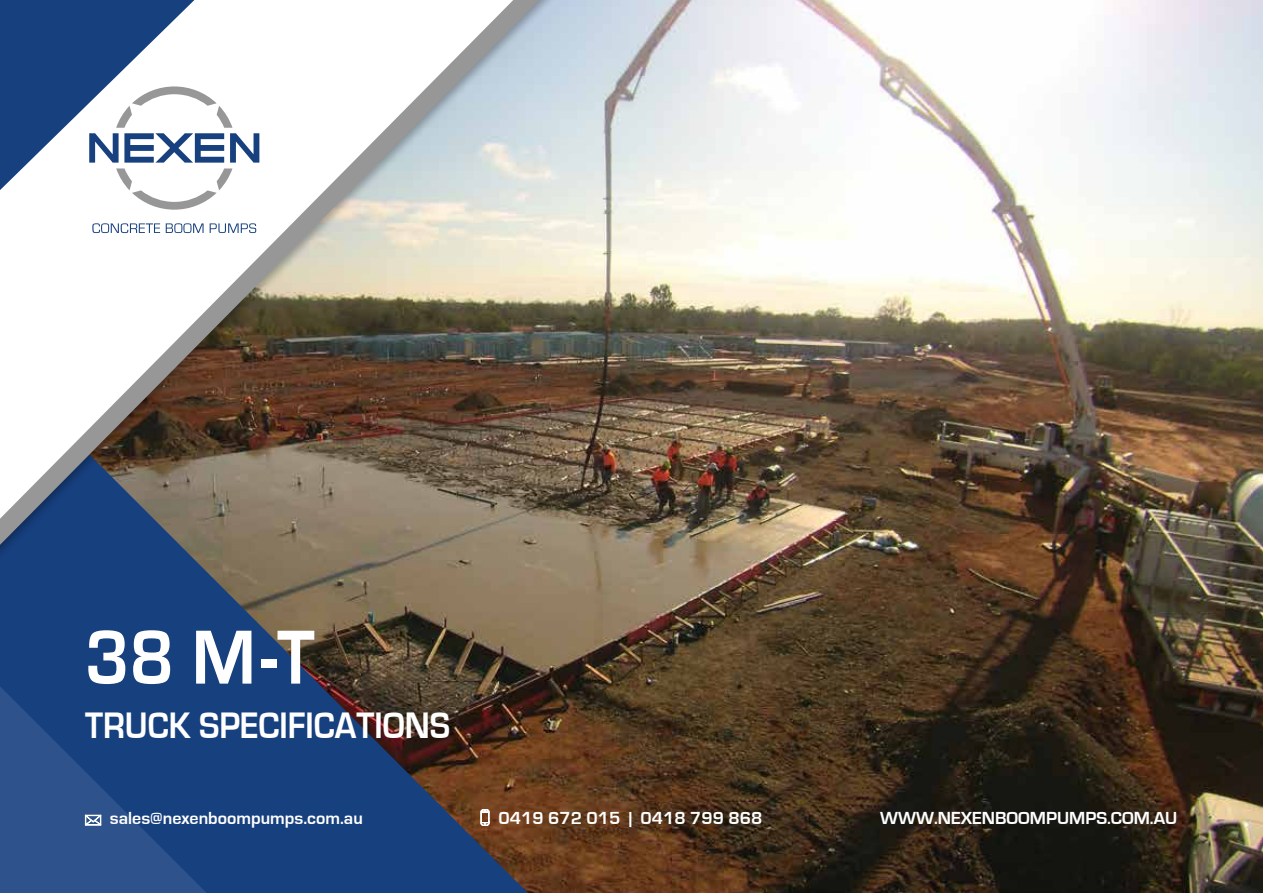
<style>
.page{position:relative;width:1263px;height:893px;background:#fff}
.page>*{position:absolute;margin:0;border:0;box-sizing:border-box;transform-origin:0 0}
.t1{font:700 79.35px "Eurostile";color:#fff;scale:.89 1}
.t2{font:700 37.95px "Eurostile";color:#fff;scale:.89 1}
.t3{font:700 18px "Eurostile";color:#fff}
</style>
<div class="page">
<img style="left:528px;top:0;width:735px;height:893px">
<svg style="left:0;top:621px;width:528px;height:272px;background:#2a416a"></svg>
<svg style="left:85px;top:815px;width:16px;height:11px"></svg>
<svg style="left:480px;top:809px;width:9px;height:17px"></svg>
<div style="left:0;top:0;width:599px;height:621px;background:#000;opacity:.3"></div>
<svg style="left:0;top:0;width:539px;height:545px;background:#888784"></svg>
<svg style="left:0;top:0;width:513px;height:519px"></svg>
<svg style="left:92px;top:223px;width:68px;height:10px"></svg>
<svg style="left:166px;top:223px;width:38px;height:10px"></svg>
<svg style="left:210px;top:223px;width:46px;height:10px"></svg>
<svg style="left:89px;top:86px;width:170px;height:124px"></svg>
<h1 class="t1" style="left:85px;top:614px;width:260px">38 M-T</h1>
<h2 class="t2" style="left:85px;top:705px;width:412px">TRUCK SPECIFICATIONS</h2>
<p class="t3" style="left:110px;top:808px;width:254px">sales@nexenboompumps.com.au</p>
<p class="t3" style="left:499px;top:808px;width:265px">0419 672 015 | 0418 799 868</p>
<p class="t3" style="left:880px;top:808px;width:298px">WWW.NEXENBOOMPUMPS.COM.AU</p>
</div>
